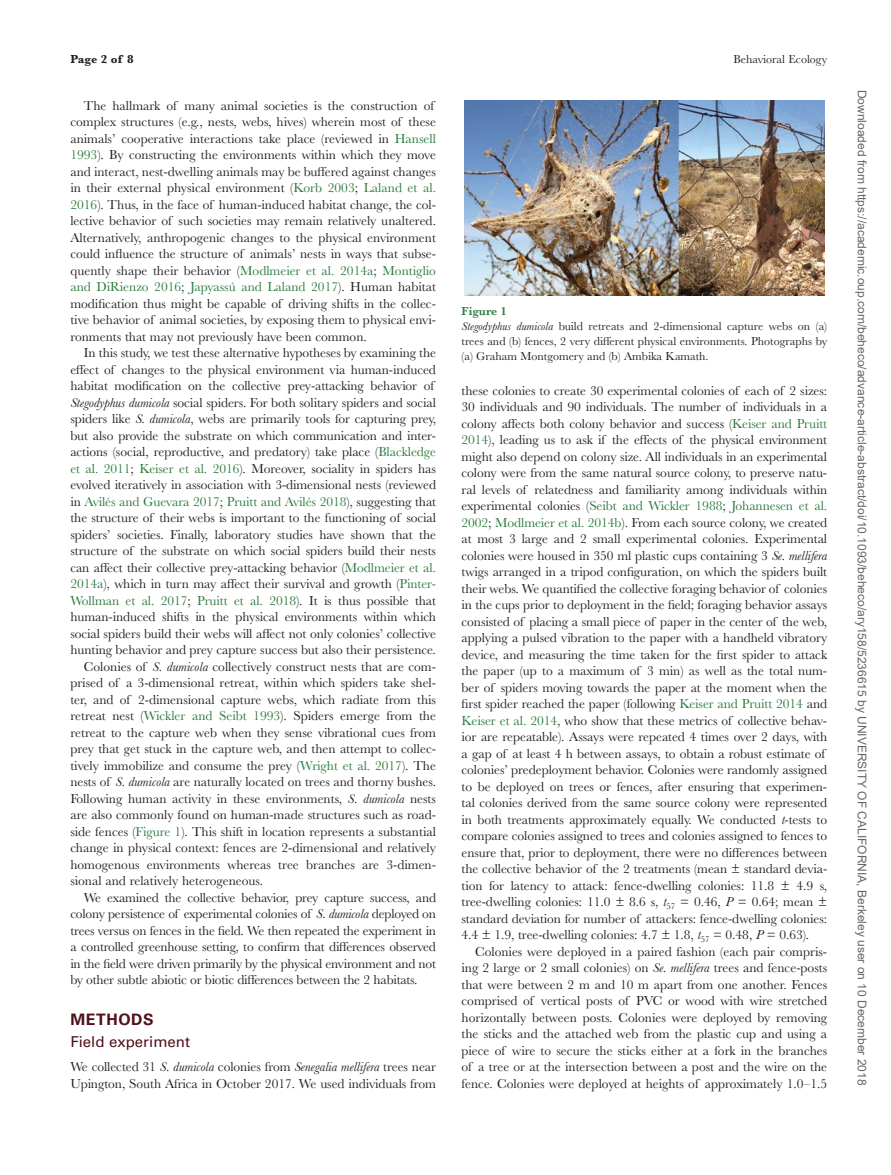
<style>
.page{position:relative;width:891px;height:1175px;background:#fff}
.page>*{position:absolute;margin:0;border:0;box-sizing:border-box;transform-origin:0 0}
.t1{font:700 15.75px "Univers LT Std";letter-spacing:.04em;color:#510f1b}
.t2{font:15px "Univers LT Std";color:#510f1b}
.t3{font:13.5px/16.5px "Baskerville MT Std";letter-spacing:-.005em;color:#231f20}
.t4{font:13.5px "Baskerville MT Std";letter-spacing:-.005em;color:#2a7a3b}
.t5{font:12px/15px "Baskerville MT Std";color:#231f20}
.t6{font:12px "Arial";color:#666}
.t7{font:700 12px "Baskerville MT Std";letter-spacing:-.005em;color:#231f20}
.s1{color:#2a7a3b}
.s2{font-style:italic}
.s3{color:#231f20}
.s4{font-weight:600;color:#2a7a3b}
</style>
<div class="page">
<img style="left:464px;top:101px;width:360px;height:194px">
<p class="t7" style="left:70px;top:52px;width:65px">Page 2 of 8</p>
<p class="t3" style="left:70px;top:97px;width:367px;text-indent:14px">The hallmark of many animal societies is the construction of complex structures (e.g., nests, webs, hives) wherein most of these animals’ cooperative interactions take place (reviewed in <span class="s1">Hansell 1993</span>). By constructing the environments within which they move and interact, nest-dwelling animals may be buffered against changes in their external physical environment (<span class="s1">Korb 2003</span>; <span class="s1">Laland et al.<br>2016</span>). Thus, in the face of human-induced habitat change, the col&shy;lective behavior of such societies may remain relatively unaltered.<br>Alternatively, anthropogenic changes to the physical environment could influence the structure of animals’ nests in ways that subse&shy;quently shape their behavior (<span class="s1">Modlmeier et al. 2014a</span>; <span class="s1">Montiglio and DiRienzo 2016</span>; <span class="s1">Japyassú and Laland 2017</span>). Human habitat modification thus might be capable of driving shifts in the collec&shy;tive behavior of animal societies, by exposing them to physical envi&shy;ronments that may not previously have been common.</p>
<p class="t3" style="left:84px;top:344px;width:354px">In this study, we test these alternative hypotheses by examining the</p>
<p class="t3" style="left:70px;top:361px;width:367px">effect of changes to the physical environment via human-induced</p>
<p class="t3" style="left:70px;top:377px;width:365px">habitat modification on the collective prey-attacking behavior of</p>
<p class="t3" style="left:70px;top:394px;width:367px"><span class="s2">Stegodyphus dumicola</span> social spiders. For both solitary spiders and social</p>
<p class="t3" style="left:70px;top:410px;width:367px">spiders like <span class="s2">S. dumicola</span>, webs are primarily tools for capturing prey,</p>
<p class="t3" style="left:70px;top:427px;width:367px">but also provide the substrate on which communication and inter-</p>
<p class="t3" style="left:70px;top:443px;width:367px">actions (social, reproductive, and predatory) take place (<span class="s1">Blackledge</span></p>
<p class="t3" style="left:70px;top:460px;width:367px"><span class="s1">et al. 2011</span>; <span class="s1">Keiser et al. 2016</span>). Moreover, sociality in spiders has</p>
<p class="t3" style="left:70px;top:476px;width:367px">evolved iteratively in association with 3-dimensional nests (reviewed</p>
<p class="t4" style="left:70px;top:493px;width:367px"><span class="s3">in</span> Avilés and Guevara 2017<span class="s3">;</span> Pruitt and Avilés 2018<span class="s3">), suggesting that</span></p>
<p class="t3" style="left:70px;top:509px;width:367px">the structure of their webs is important to the functioning of social</p>
<p class="t3" style="left:70px;top:526px;width:367px">spiders’ societies. Finally, laboratory studies have shown that the</p>
<p class="t3" style="left:70px;top:542px;width:367px">structure of the substrate on which social spiders build their nests</p>
<p class="t3" style="left:70px;top:559px;width:367px">can affect their collective prey-attacking behavior (<span class="s1">Modlmeier et al.</span></p>
<p class="t3" style="left:70px;top:575px;width:367px"><span class="s1">2014a</span>), which in turn may affect their survival and growth (<span class="s1">Pinter-</span></p>
<p class="t4" style="left:70px;top:592px;width:367px">Wollman et al. 2017<span class="s3">;</span> Pruitt et al. 2018<span class="s3">). It is thus possible that</span></p>
<p class="t3" style="left:70px;top:608px;width:367px">human-induced shifts in the physical environments within which</p>
<p class="t3" style="left:70px;top:625px;width:367px">social spiders build their webs will affect not only colonies’ collective</p>
<p class="t3" style="left:70px;top:641px;width:367px">hunting behavior and prey capture success but also their persistence.</p>
<p class="t3" style="left:84px;top:658px;width:354px">Colonies of <span class="s2">S. dumicola</span> collectively construct nests that are com-</p>
<p class="t3" style="left:70px;top:674px;width:367px">prised of a 3-dimensional retreat, within which spiders take shel-</p>
<p class="t3" style="left:70px;top:691px;width:367px">ter, and of 2-dimensional capture webs, which radiate from this</p>
<p class="t3" style="left:70px;top:707px;width:367px">retreat nest (<span class="s1">Wickler and Seibt 1993</span>). Spiders emerge from the</p>
<p class="t3" style="left:70px;top:724px;width:367px">retreat to the capture web when they sense vibrational cues from</p>
<p class="t3" style="left:70px;top:740px;width:367px">prey that get stuck in the capture web, and then attempt to collec-</p>
<p class="t3" style="left:70px;top:757px;width:367px">tively immobilize and consume the prey (<span class="s1">Wright et al. 2017</span>). The</p>
<p class="t3" style="left:70px;top:773px;width:367px">nests of <span class="s2">S. dumicola</span> are naturally located on trees and thorny bushes.</p>
<p class="t3" style="left:70px;top:790px;width:367px">Following human activity in these environments, <span class="s2">S. dumicola</span> nests</p>
<p class="t3" style="left:70px;top:806px;width:367px">are also commonly found on human-made structures such as road-</p>
<p class="t3" style="left:70px;top:823px;width:367px">side fences (<span class="s1">Figure 1</span>). This shift in location represents a substantial</p>
<p class="t3" style="left:70px;top:839px;width:367px">change in physical context: fences are 2-dimensional and relatively</p>
<p class="t3" style="left:70px;top:856px;width:367px">homogenous environments whereas tree branches are 3-dimen-</p>
<p class="t3" style="left:70px;top:872px;width:194px">sional and relatively heterogeneous.</p>
<p class="t3" style="left:84px;top:889px;width:354px">We examined the collective behavior, prey capture success, and</p>
<p class="t3" style="left:70px;top:905px;width:367px">colony persistence of experimental colonies of <span class="s2">S. dumicola</span> deployed on</p>
<p class="t3" style="left:70px;top:922px;width:367px">trees versus on fences in the field. We then repeated the experiment in</p>
<p class="t3" style="left:70px;top:938px;width:367px">a controlled greenhouse setting, to confirm that differences observed</p>
<p class="t3" style="left:70px;top:955px;width:367px">in the field were driven primarily by the physical environment and not</p>
<p class="t3" style="left:70px;top:971px;width:349px">by other subtle abiotic or biotic differences between the 2 habitats.</p>
<p class="t1" style="left:70px;top:1010px;width:85px">METHODS</p>
<p class="t2" style="left:70px;top:1033px;width:121px">Field experiment</p>
<p class="t3" style="left:70px;top:1058px;width:367px">We collected 31 <span class="s2">S. dumicola</span> colonies from <span class="s2">Senegalia mellifera</span> trees near<br>Upington, South Africa in October 2017. We used individuals from</p>
<p class="t5" style="left:733px;top:52px;width:95px">Behavioral Ecology</p>
<p class="t5" style="left:462px;top:304px;width:367px"><span class="s4">Figure 1<br></span><span class="s2">Stegodyphus dumicola</span> build retreats and 2-dimensional capture webs on (a) trees and (b) fences, 2 very different physical environments. Photographs by (a) Graham Montgomery and (b) Ambika Kamath.</p>
<p class="t3" style="left:462px;top:382px;width:367px">these colonies to create 30 experimental colonies of each of 2 sizes:<br>30 individuals and 90 individuals. The number of individuals in a colony affects both colony behavior and success (<span class="s1">Keiser and Pruitt 2014</span>), leading us to ask if the effects of the physical environment might also depend on colony size. All individuals in an experimental colony were from the same natural source colony, to preserve natu&shy;ral levels of relatedness and familiarity among individuals within experimental colonies (<span class="s1">Seibt and Wickler 1988</span>; <span class="s1">Johannesen et al.<br>2002</span>; <span class="s1">Modlmeier et al. 2014b</span>). From each source colony, we created at most 3 large and 2 small experimental colonies. Experimental colonies were housed in 350 ml plastic cups containing 3 <span class="s2">Se. mellifera </span>twigs arranged in a tripod configuration, on which the spiders built their webs. We quantified the collective foraging behavior of colonies in the cups prior to deployment in the field; foraging behavior assays consisted of placing a small piece of paper in the center of the web, applying a pulsed vibration to the paper with a handheld vibratory device, and measuring the time taken for the first spider to attack the paper (up to a maximum of 3 min) as well as the total num&shy;ber of spiders moving towards the paper at the moment when the first spider reached the paper (following <span class="s1">Keiser and Pruitt 2014</span> and <span class="s1">Keiser et al. 2014</span>, who show that these metrics of collective behav&shy;ior are repeatable). Assays were repeated 4 times over 2 days, with a gap of at least 4 h between assays, to obtain a robust estimate of colonies’ predeployment behavior. Colonies were randomly assigned to be deployed on trees or fences, after ensuring that experimen&shy;tal colonies derived from the same source colony were represented in both treatments approximately equally. We conducted <span class="s2">t</span>-tests to compare colonies assigned to trees and colonies assigned to fences to ensure that, prior to deployment, there were no differences between the collective behavior of the 2 treatments (mean ± standard devia&shy;tion for latency to attack: fence-dwelling colonies: 11.8 ± 4.9 s, tree-dwelling colonies: 11.0 ± 8.6 s, <span class="s2">t</span><sub>57</sub> = 0.46, <span class="s2">P</span> = 0.64; mean ± standard deviation for number of attackers: fence-dwelling colonies:<br>4.4 ± 1.9, tree-dwelling colonies: 4.7 ± 1.8, <span class="s2">t</span><sub>57</sub> = 0.48, <span class="s2">P</span> = 0.63).</p>
<p class="t3" style="left:462px;top:943px;width:367px;text-align:justify;text-indent:14px">Colonies were deployed in a paired fashion (each pair compris&shy;ing 2 large or 2 small colonies) on <span class="s2">Se. mellifera</span> trees and fence-posts that were between 2 m and 10 m apart from one another. Fences comprised of vertical posts of PVC or wood with wire stretched horizontally between posts. Colonies were deployed by removing the sticks and the attached web from the plastic cup and using a piece of wire to secure the sticks either at a fork in the branches of a tree or at the intersection between a post and the wire on the fence. Colonies were deployed at heights of approximately 1.0–1.5</p>
<p class="t6" style="left:866px;top:90px;width:997px;rotate:90deg">Downloaded from https://academic.oup.com/beheco/advance-article-abstract/doi/10.1093/beheco/ary158/5236615 by UNIVERSITY OF CALIFORNIA, Berkeley user on 10 December 2018</p>
</div>
